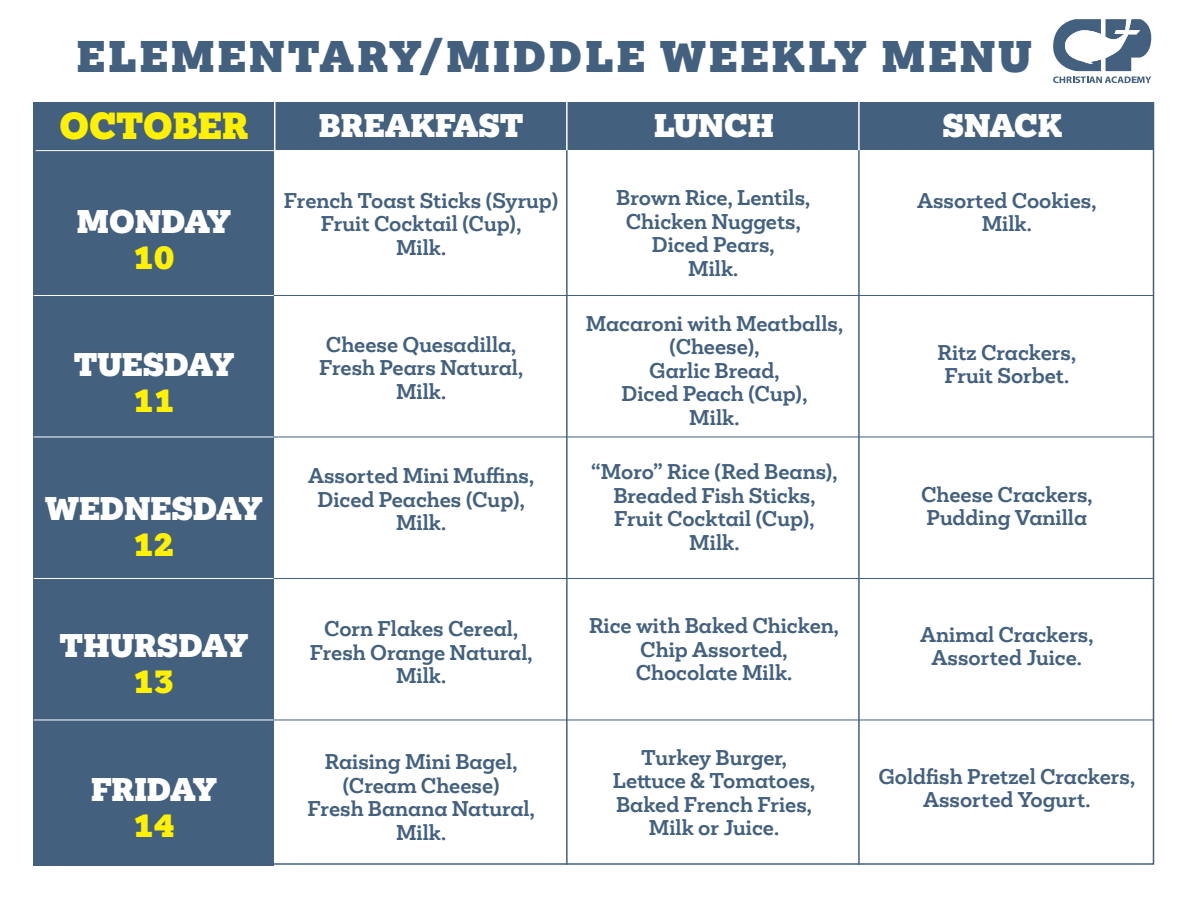
<style>
.page{position:relative;width:1188px;height:918px;background:#fff}
.page>*{position:absolute;margin:0;border:0;box-sizing:border-box;transform-origin:0 0}
.t1{font:900 40.5px "Mokoko";letter-spacing:.08em;color:#43607f}
.t2{font:900 34.5px "Mokoko";color:#fff101}
.t3{font:900 30px/36px "Mokoko";color:#fff;text-align:center}
.t4{font:700 19.5px/23.4px "Mokoko";color:#43607f;text-align:center}
.s1{color:#fff101}
</style>
<div class="page">
<div style="left:34px;top:103px;width:1120px;height:47px;background:#43607f"></div>
<div style="left:34px;top:103px;width:240px;height:763px;background:#43607f"></div>
<svg style="left:1053px;top:19px;width:98px;height:64px"></svg>
<hr style="left:34px;top:295px;width:240px;height:1px;background:#fff">
<hr style="left:36px;top:150px;width:240px;height:1px;background:#fff">
<hr style="left:34px;top:437px;width:240px;height:1px;background:#fff">
<hr style="left:34px;top:578px;width:240px;height:1px;background:#fff">
<hr style="left:34px;top:720px;width:240px;height:1px;background:#fff">
<hr style="left:274px;top:295px;width:880px;height:1px;background:#43607f">
<hr style="left:274px;top:437px;width:880px;height:1px;background:#43607f">
<hr style="left:274px;top:578px;width:880px;height:1px;background:#43607f">
<hr style="left:274px;top:720px;width:880px;height:1px;background:#43607f">
<hr style="left:274px;top:98px;width:1px;height:60px;background:#fff">
<hr style="left:566px;top:98px;width:2px;height:60px;background:#fff">
<hr style="left:858px;top:98px;width:2px;height:60px;background:#fff">
<hr style="left:566px;top:150px;width:2px;height:715px;background:#43607f">
<hr style="left:858px;top:150px;width:2px;height:715px;background:#43607f">
<h1 class="t1" style="left:77px;top:30px;width:956px">ELEMENTARY/MIDDLE WEEKLY MENU</h1>
<h2 class="t2" style="left:59px;top:103px;width:190px">OCTOBER</h2>
<h3 class="t3" style="left:319px;top:108px;width:206px">BREAKFAST</h3>
<h3 class="t3" style="left:654px;top:108px;width:121px">LUNCH</h3>
<h3 class="t3" style="left:943px;top:108px;width:121px">SNACK</h3>
<p class="t3" style="left:77px;top:204px;width:155px">MONDAY<br><span class="s1">10</span></p>
<p class="t4" style="left:284px;top:189px;width:276px">French Toast Sticks (Syrup)</p>
<p class="t4" style="left:321px;top:213px;width:202px">Fruit Cocktail (Cup),<br>Milk.</p>
<p class="t3" style="left:74px;top:347px;width:162px">TUESDAY<br><span class="s1">11</span></p>
<p class="t3" style="left:45px;top:491px;width:219px">WEDNESDAY<br><span class="s1">12</span></p>
<p class="t3" style="left:60px;top:629px;width:190px">THURSDAY<br><span class="s1">13</span></p>
<p class="t3" style="left:91px;top:773px;width:127px">FRIDAY<br><span class="s1">14</span></p>
<p class="t4" style="left:319px;top:333px;width:206px">Cheese Quesadilla,<br>Fresh Pears Natural,</p>
<p class="t4" style="left:396px;top:380px;width:52px">Milk.</p>
<p class="t4" style="left:308px;top:464px;width:228px">Assorted Mini Muffins,<br>Diced Peaches (Cup),<br>Milk.</p>
<p class="t4" style="left:310px;top:617px;width:224px">Corn Flakes Cereal,<br>Fresh Orange Natural,<br>Milk.</p>
<p class="t4" style="left:308px;top:750px;width:229px">Raising Mini Bagel, (Cream Cheese)<br>Fresh Banana Natural,<br>Milk.</p>
<p class="t4" style="left:616px;top:186px;width:196px">Brown Rice, Lentils,<br>Chicken Nuggets,<br>Diced Pears,<br>Milk.</p>
<p class="t4" style="left:586px;top:312px;width:259px">Macaroni with Meatballs, (Cheese),<br>Garlic Bread,<br>Diced Peach (Cup),</p>
<p class="t4" style="left:689px;top:406px;width:52px">Milk.</p>
<p class="t4" style="left:591px;top:460px;width:248px">“Moro” Rice (Red Beans),</p>
<p class="t4" style="left:613px;top:484px;width:204px">Breaded Fish Sticks,<br>Fruit Cocktail (Cup),<br>Milk.</p>
<p class="t4" style="left:589px;top:614px;width:252px">Rice with Baked Chicken,<br>Chip Assorted,</p>
<p class="t4" style="left:636px;top:661px;width:158px">Chocolate Milk.</p>
<p class="t4" style="left:641px;top:746px;width:147px">Turkey Burger,</p>
<p class="t4" style="left:613px;top:769px;width:204px">Lettuce &amp; Tomatoes,<br>Baked French Fries,<br>Milk or Juice.</p>
<p class="t4" style="left:917px;top:189px;width:181px">Assorted Cookies,</p>
<p class="t4" style="left:982px;top:213px;width:52px">Milk.</p>
<p class="t4" style="left:938px;top:341px;width:140px">Ritz Crackers,<br>Fruit Sorbet.</p>
<p class="t4" style="left:921px;top:483px;width:173px;text-align:left">Cheese Crackers,<br>Pudding Vanilla</p>
<p class="t4" style="left:920px;top:623px;width:175px">Animal Crackers,</p>
<p class="t4" style="left:932px;top:646px;width:152px">Assorted Juice.</p>
<p class="t4" style="left:879px;top:765px;width:258px">Goldfish Pretzel Crackers,</p>
<p class="t4" style="left:923px;top:788px;width:169px">Assorted Yogurt.</p>
</div>
